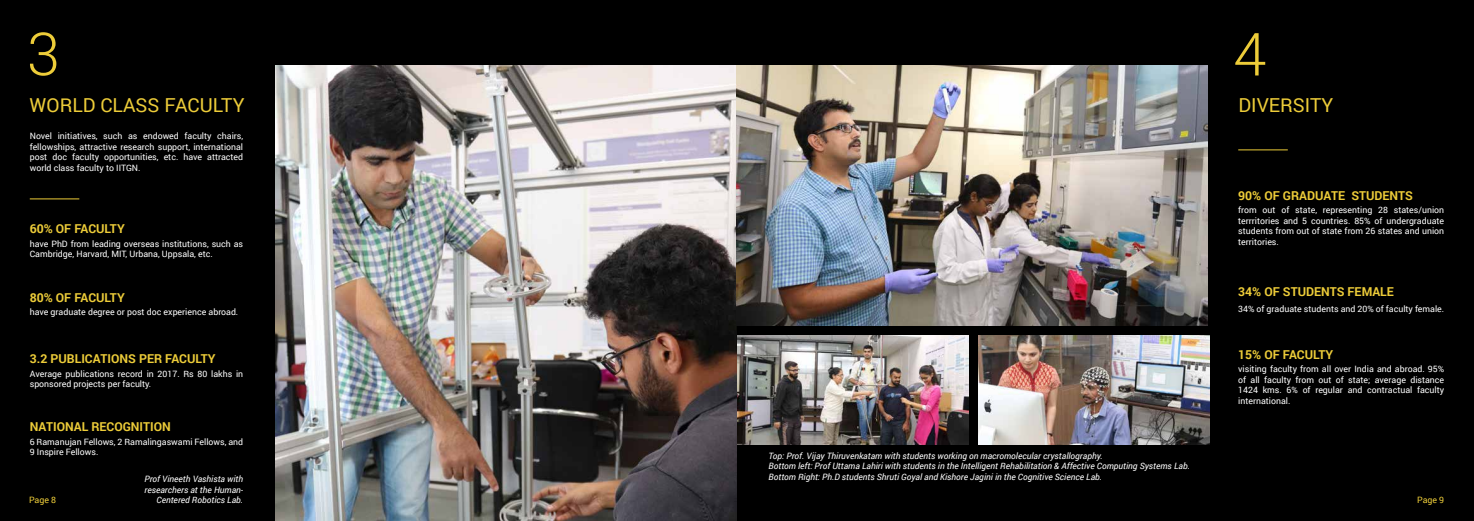
<style>
.page{position:relative;width:1474px;height:521px;background:#fff}
.page>*{position:absolute;margin:0;border:0;box-sizing:border-box;transform-origin:0 0}
.t1{font:300 59.5px "Roboto";color:#edcc39}
.t2{font:19.25px "Roboto";color:#edcc39}
.t3{font:700 12.25px "Roboto";color:#edcc39}
.t4{font:8.75px/10.5px "Roboto";color:#fff}
.t5{font:italic 8.75px/10.5px "Roboto";color:#fff;text-align:right}
.t6{font:8.75px "Roboto";color:#edcc39}
</style>
<div class="page">
<div style="left:0;top:0;width:737px;height:521px;background:#000"></div>
<div style="left:737px;top:0;width:736px;height:521px;background:#000"></div>
<img style="left:978px;top:336px;width:231px;height:108px">
<img style="left:737px;top:336px;width:231px;height:108px">
<img style="left:275px;top:66px;width:462px;height:455px">
<img style="left:737px;top:66px;width:470px;height:260px">
<hr style="left:30px;top:198px;width:49px;height:1px;background:#edcc39">
<hr style="left:1238px;top:149px;width:49px;height:1px;background:#edcc39">
<h1 class="t1" style="left:27px;top:13px;width:34px">3</h1>
<h2 class="t2" style="left:30px;top:91px;width:216px">WORLD CLASS FACULTY</h2>
<p class="t4" style="left:30px;top:130px;width:215px;text-align:justify">Novel initiatives, such as endowed faculty chairs, fellowships, attractive research support, international post doc faculty opportunities, etc. have attracted world class faculty to IITGN.</p>
<h3 class="t3" style="left:30px;top:220px;width:97px">60% OF FACULTY</h3>
<p class="t4" style="left:30px;top:238px;width:215px">have PhD from leading overseas institutions, such as<br>Cambridge, Harvard, MIT, Urbana, Uppsala, etc.</p>
<h3 class="t3" style="left:30px;top:289px;width:97px">80% OF FACULTY</h3>
<p class="t4" style="left:30px;top:307px;width:210px">have graduate degree or post doc experience abroad.</p>
<h3 class="t3" style="left:30px;top:350px;width:187px">3.2 PUBLICATIONS PER FACULTY</h3>
<p class="t4" style="left:30px;top:368px;width:215px">Average publications record in 2017. Rs 80 lakhs in sponsored projects per faculty.</p>
<h1 class="t1" style="left:1233px;top:13px;width:34px">4</h1>
<h2 class="t2" style="left:1238px;top:92px;width:96px">DIVERSITY</h2>
<h3 class="t3" style="left:1238px;top:187px;width:176px">90% OF GRADUATE STUDENTS</h3>
<p class="t4" style="left:1238px;top:205px;width:207px;text-align:justify">from out of state, representing 28 states/union terrritories and 5 countries. 85% of undergraduate students from out of state from 26 states and union territories.</p>
<h3 class="t3" style="left:1238px;top:283px;width:157px">34% OF STUDENTS FEMALE</h3>
<p class="t4" style="left:1238px;top:303px;width:207px">34% of graduate students and 20% of faculty female.</p>
<h3 class="t3" style="left:1238px;top:346px;width:97px">15% OF FACULTY</h3>
<p class="t4" style="left:1238px;top:363px;width:207px;text-align:justify">visiting faculty from all over India and abroad. 95% of all faculty from out of state; average distance 1424 kms. 6% of regular and contractual faculty international.</p>
<h3 class="t3" style="left:30px;top:418px;width:143px">NATIONAL RECOGNITION</h3>
<p class="t4" style="left:30px;top:436px;width:215px">6 Ramanujan Fellows, 2 Ramalingaswami Fellows, and<br>9 Inspire Fellows.</p>
<p class="t5" style="left:768px;top:450px;width:423px;text-align:left">Top: Prof. Vijay Thiruvenkatam with students working on macromolecular crystallography.<br>Bottom left: Prof Uttama Lahiri with students in the Intelligent Rehabilitation &amp; Affective Computing Systems Lab.<br>Bottom Right: Ph.D students Shruti Goyal and Kishore Jagini in the Cognitive Science Lab.</p>
<p class="t5" style="left:144px;top:474px;width:100px">Prof Vineeth Vashista with researchers at the Human-<br>Centered Robotics Lab.</p>
<p class="t6" style="left:29px;top:494px;width:29px">Page 8</p>
<p class="t6" style="left:1416px;top:494px;width:29px">Page 9</p>
</div>
